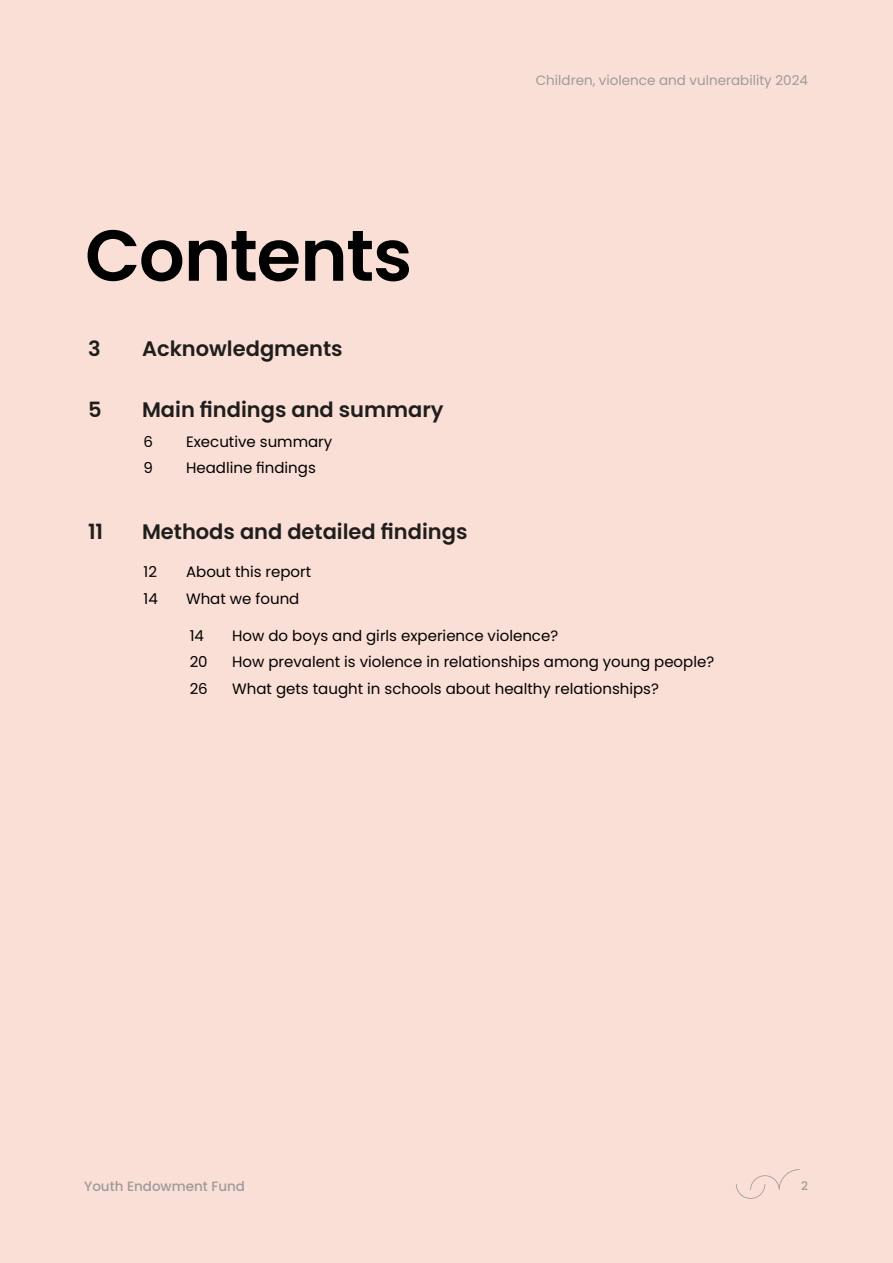
<style>
.page{position:relative;width:893px;height:1263px;background:#fadfd6}
.page>*{position:absolute;margin:0;border:0;box-sizing:border-box;transform-origin:0 0}
.t1{font:600 72px "Poppins";letter-spacing:-.02em;color:#000}
.t2{font:600 21px "Poppins";color:#1f1e1c}
.t3{font:15px "Poppins";color:#000}
.t4{font:13.5px "Poppins";color:#9c9b9b}
.t5{font:500 13.5px "Poppins";color:#9c9b9b}
.t6{font:500 12px "Poppins";color:#9c9b9b}
</style>
<div class="page">
<svg style="left:736px;top:1169px;width:64px;height:30px"></svg>
<h1 class="t1" style="left:85px;top:214px;width:329px">Contents</h1>
<h2 class="t2" style="left:88px;top:337px;width:14px">3</h2>
<h2 class="t2" style="left:142px;top:337px;width:202px">Acknowledgments</h2>
<h2 class="t2" style="left:88px;top:397px;width:15px">5</h2>
<h2 class="t2" style="left:142px;top:397px;width:303px">Main findings and summary</h2>
<p class="t3" style="left:144px;top:433px;width:11px">6</p>
<p class="t3" style="left:186px;top:433px;width:148px">Executive summary</p>
<p class="t3" style="left:144px;top:459px;width:11px">9</p>
<p class="t3" style="left:186px;top:459px;width:131px">Headline findings</p>
<h2 class="t2" style="left:88px;top:520px;width:17px">11</h2>
<h2 class="t2" style="left:142px;top:520px;width:327px">Methods and detailed findings</h2>
<p class="t4" style="left:536px;top:72px;width:274px">Children, violence and vulnerability 2024</p>
<p class="t3" style="left:144px;top:563px;width:15px">12</p>
<p class="t3" style="left:186px;top:563px;width:127px">About this report</p>
<p class="t3" style="left:144px;top:590px;width:16px">14</p>
<p class="t3" style="left:186px;top:590px;width:115px">What we found</p>
<p class="t3" style="left:190px;top:627px;width:16px">14</p>
<p class="t3" style="left:232px;top:627px;width:327px">How do boys and girls experience violence?</p>
<p class="t3" style="left:190px;top:653px;width:20px">20</p>
<p class="t3" style="left:232px;top:653px;width:483px">How prevalent is violence in relationships among young people?</p>
<p class="t3" style="left:190px;top:680px;width:20px">26</p>
<p class="t3" style="left:232px;top:680px;width:428px">What gets taught in schools about healthy relationships?</p>
<p class="t5" style="left:84px;top:1178px;width:162px">Youth Endowment Fund</p>
<p class="t6" style="left:801px;top:1179px;width:8px">2</p>
</div>
